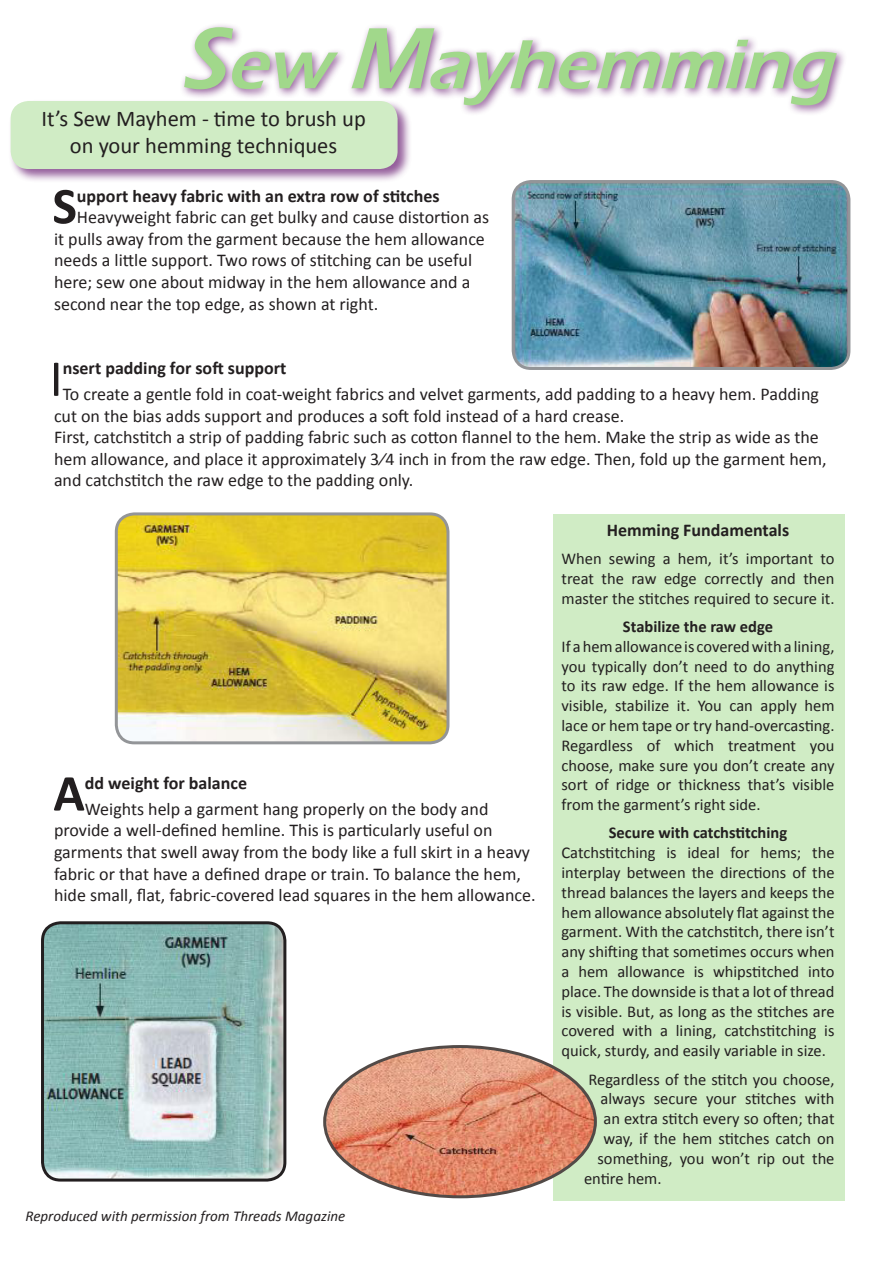
<style>
.page{position:relative;width:893px;height:1263px;background:#fff}
.page>*{position:absolute;margin:0;border:0;box-sizing:border-box;transform-origin:0 0}
.t1{font:italic 600 72px "Eras ITC";color:#a1d88b}
.t2{font:700 52.05px "Calibri";color:#231f20}
.t3{font:52.05px "Calibri";color:#231f20}
.t4{font:22.5px/27px "Calibri";color:#231f20;text-align:center}
.t5{font:18px/21.6px "Calibri";color:#231f20}
.t6{font:700 18px "Calibri";color:#231f20}
.t7{font:16.5px/19.8px "Calibri";color:#231f20;text-align:justify}
.t8{font:700 16.5px "Calibri";color:#231f20}
.t9{font:italic 15px "Calibri";color:#231f20}
.s1{font-size:90px}
</style>
<div class="page">
<div style="left:180px;top:22px;width:667px;height:95px;background:#71297a;opacity:.75"></div>
<div style="left:553px;top:514px;width:291px;height:686px;background:#d0ecc5"></div>
<img style="left:513px;top:182px;width:336px;height:186px">
<div style="left:512px;top:180px;width:338px;height:190px;border:3px solid #939598;border-radius:18px"></div>
<img style="left:116px;top:516px;width:332px;height:227px">
<div style="left:115px;top:512px;width:334px;height:232px;border:3px solid #939598;border-radius:18px"></div>
<img style="left:325px;top:1046px;width:270px;height:151px">
<img style="left:43px;top:923px;width:242px;height:257px">
<div style="left:41px;top:921px;width:245px;height:260px;border:3px solid #231f20;border-radius:18px"></div>
<div style="left:8px;top:99px;width:404px;height:85px;background:#71297a;opacity:.75"></div>
<div style="left:11px;top:101px;width:387px;height:68px;background:#d0ecc5;border-radius:18px"></div>
<p class="t1" style="left:180px;top:24px;width:672px"><span class="s1">S</span>ew <span class="s1">M</span>ayhemming</p>
<p class="t4" style="left:41px;top:105px;width:326px">It’s Sew Mayhem - time to brush up on your hemming techniques</p>
<p class="t2" style="left:52px;top:169px;width:26px">S</p>
<p class="t6" style="left:77px;top:183px;width:364px">upport heavy fabric with an extra row of stitches</p>
<p class="t5" style="left:54px;top:206px;width:437px;text-indent:23px">Heavyweight fabric can get bulky and cause distortion as it pulls away from the garment because the hem allowance needs a little support. Two rows of stitching can be useful here; sew one about midway in the hem allowance and a second near the top edge, as shown at right.</p>
<p class="t3" style="left:50px;top:342px;width:15px">I</p>
<p class="t6" style="left:63px;top:355px;width:225px">nsert padding for soft support</p>
<p class="t5" style="left:54px;top:383px;width:766px;text-indent:9px">To create a gentle fold in coat-weight fabrics and velvet garments, add padding to a heavy hem. Padding cut on the bias adds support and produces a soft fold instead of a hard crease.</p>
<p class="t5" style="left:54px;top:426px;width:774px">First, catchstitch a strip of padding fabric such as cotton flannel to the hem. Make the strip as wide as the hem allowance, and place it approximately 3⁄4 inch in from the raw edge. Then, fold up the garment hem, and catchstitch the raw edge to the padding only.</p>
<p class="t2" style="left:53px;top:756px;width:33px">A</p>
<p class="t6" style="left:85px;top:770px;width:164px">dd weight for balance</p>
<p class="t5" style="left:54px;top:797px;width:483px;text-indent:31px">Weights help a garment hang properly on the body and provide a well-defined hemline. This is particularly useful on garments that swell away from the body like a full skirt in a heavy fabric or that have a defined drape or train. To balance the hem, hide small, flat, fabric-covered lead squares in the hem allowance.</p>
<p class="t9" style="left:26px;top:1206px;width:321px">Reproduced with permission from Threads Magazine</p>
<p class="t6" style="left:607px;top:517px;width:184px">Hemming Fundamentals</p>
<p class="t7" style="left:561px;top:548px;width:274px">When sewing a hem, it’s important to treat the raw edge correctly and then master the stitches required to secure it.</p>
<p class="t8" style="left:623px;top:615px;width:152px">Stabilize the raw edge</p>
<p class="t7" style="left:561px;top:636px;width:275px">If a hem allowance is covered with a lining, you typically don’t need to do anything to its raw edge. If the hem allowance is visible, stabilize it. You can apply hem lace or hem tape or try hand-overcasting.<br>Regardless of which treatment you choose, make sure you don’t create any sort of ridge or thickness that’s visible from the garment’s right side.</p>
<p class="t8" style="left:609px;top:821px;width:180px">Secure with catchstitching</p>
<p class="t7" style="left:561px;top:842px;width:275px">Catchstitching is ideal for hems; the interplay between the directions of the thread balances the layers and keeps the hem allowance absolutely flat against the garment. With the catchstitch, there isn’t any shifting that sometimes occurs when a hem allowance is whipstitched into place. The downside is that a lot of thread is visible. But, as long as the stitches are covered with a lining, catchstitching is quick, sturdy, and easily variable in size.</p>
<p class="t7" style="left:588px;top:1069px;width:247px">Regardless of the stitch you choose,</p>
<p class="t7" style="left:600px;top:1088px;width:235px">always secure your stitches with</p>
<p class="t7" style="left:603px;top:1108px;width:233px">an extra stitch every so often; that</p>
<p class="t7" style="left:603px;top:1128px;width:232px">way, if the hem stitches catch on</p>
<p class="t7" style="left:597px;top:1148px;width:238px">something, you won’t rip out the</p>
<p class="t7" style="left:584px;top:1168px;width:79px">entire hem.</p>
</div>
